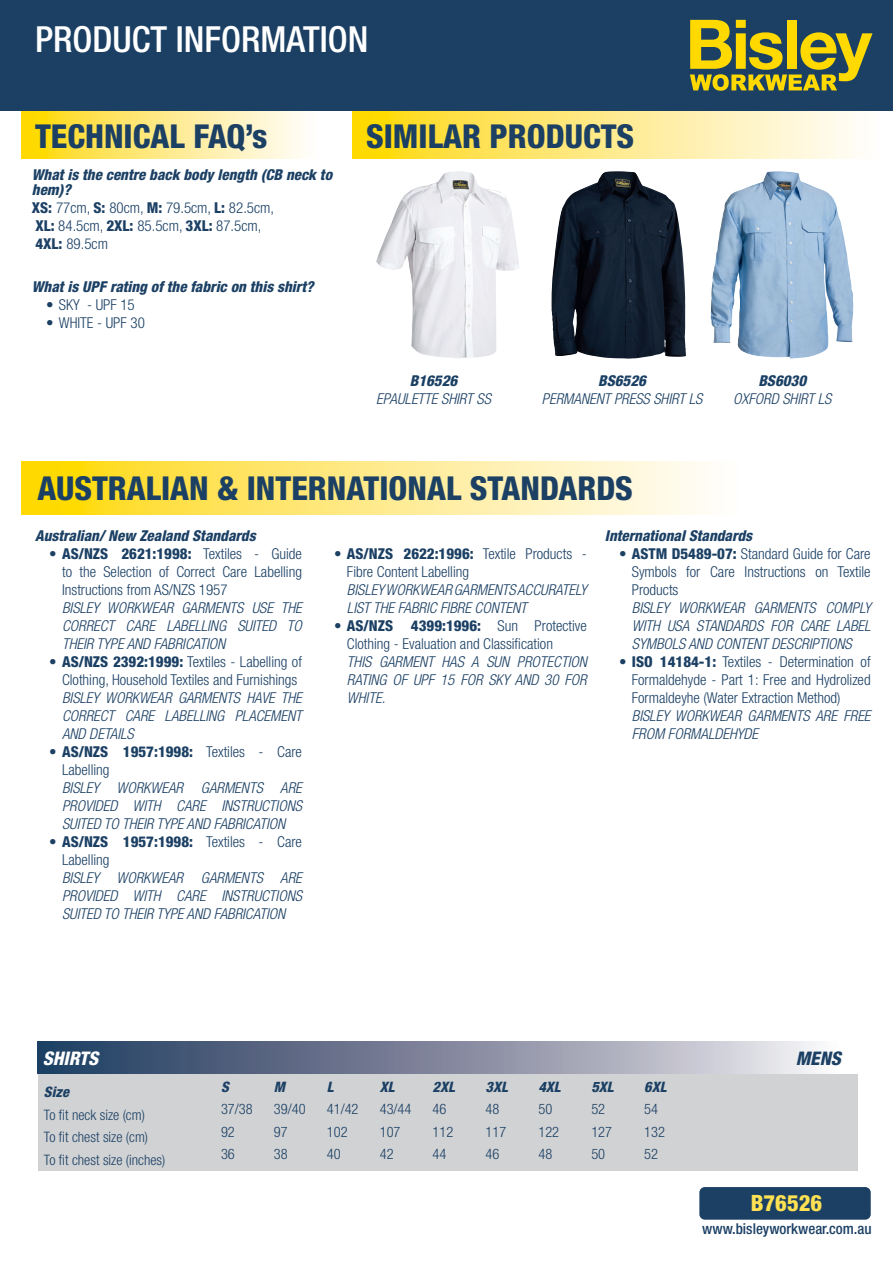
<style>
.page{position:relative;width:893px;height:1263px;background:#fff}
.page>*{position:absolute;margin:0;border:0;box-sizing:border-box;transform-origin:0 0}
.t1{font:300 condensed 36px "Helvetica Neue";color:#fff}
.t2{font:800 condensed 33px "Helvetica Neue";color:#1b4064}
.t3{font:800 condensed 22.5px "Helvetica Neue";color:#ffe152}
.t4{font:italic 800 condensed 18.75px "Helvetica Neue";color:#fff}
.t5{font:italic 800 condensed 18.75px "Helvetica Neue";color:#1b4064}
.t6{font:300 condensed 15px/18px "Helvetica Neue";color:#1b4064}
.t7{font:italic 300 condensed 15px/18px "Helvetica Neue";color:#1b4064;text-align:justify}
.t8{font:italic 800 condensed 15px/15px "Helvetica Neue";color:#1b4064}
.t9{font:500 condensed 15px "Helvetica Neue";color:#1b4064}
.t10{font:300 condensed 14.4px/22.5px "Helvetica Neue";color:#1b4064}
.t11{font:italic 800 condensed 14.4px "Helvetica Neue";color:#1b4064}
.s1{font-weight:800}
.s2{font-weight:800;font-style:italic}
</style>
<div class="page">
<div style="left:699px;top:1187px;width:172px;height:33px;background:#1b4064;border-radius:6px"></div>
<svg style="left:21px;top:110px;width:331px;height:48px"></svg>
<svg style="left:352px;top:110px;width:541px;height:49px;background:#fae78c"></svg>
<svg style="left:21px;top:462px;width:685px;height:52px;background:#ffe982"></svg>
<div style="left:0;top:0;width:893px;height:110px;background:#1b4064"></div>
<svg style="left:690px;top:20px;width:182px;height:71px"></svg>
<div style="left:38px;top:1074px;width:819px;height:97px;background:#d1d2d4"></div>
<svg style="left:38px;top:1041px;width:778px;height:33px;background:#818aa0"></svg>
<img style="left:376px;top:171px;width:143px;height:188px">
<img style="left:551px;top:171px;width:135px;height:188px">
<img style="left:711px;top:172px;width:117px;height:187px">
<p class="t1" style="left:35px;top:19px;width:319px">PRODUCT INFORMATION</p>
<p class="t2" style="left:35px;top:115px;width:234px">TECHNICAL FAQ’s</p>
<p class="t2" style="left:366px;top:116px;width:270px">SIMILAR PRODUCTS</p>
<p class="t8" style="left:32px;top:167px;width:302px">What is the centre back body length (CB neck to hem)?</p>
<p class="t6" style="left:32px;top:198px;width:244px"><span class="s1">XS:</span> 77cm, <span class="s1">S:</span> 80cm, <span class="s1">M:</span> 79.5cm, <span class="s1">L:</span> 82.5cm,</p>
<p class="t6" style="left:35px;top:216px;width:227px"><span class="s1">XL:</span> 84.5cm, <span class="s1">2XL:</span> 85.5cm, <span class="s1">3XL:</span> 87.5cm,</p>
<p class="t6" style="left:35px;top:234px;width:74px"><span class="s1">4XL:</span> 89.5cm</p>
<p class="t8" style="left:32px;top:279px;width:283px">What is UPF rating of the fabric on this shirt?</p>
<p class="t6" style="left:46px;top:295px;width:90px">• SKY - UPF 15</p>
<p class="t6" style="left:46px;top:313px;width:100px">• WHITE - UPF 30</p>
<p class="t8" style="left:410px;top:373px;width:49px">B16526</p>
<p class="t7" style="left:376px;top:390px;width:116px">EPAULETTE SHIRT SS</p>
<p class="t8" style="left:598px;top:373px;width:49px">BS6526</p>
<p class="t7" style="left:542px;top:390px;width:162px">PERMANENT PRESS SHIRT LS</p>
<p class="t2" style="left:38px;top:468px;width:597px">AUSTRALIAN &amp; INTERNATIONAL STANDARDS</p>
<p class="t8" style="left:758px;top:373px;width:49px">BS6030</p>
<p class="t7" style="left:733px;top:390px;width:99px">OXFORD SHIRT LS</p>
<p class="t8" style="left:35px;top:528px;width:222px">Australian/ New Zealand Standards</p>
<p class="t6" style="left:62px;top:545px;width:241px;text-align:justify;text-indent:-13px"><span class="s1">• AS/NZS 2621:1998:</span> Textiles - Guide to the Selection of Correct Care Labelling Instructions from AS/NZS 1957</p>
<p class="t7" style="left:62px;top:599px;width:241px">BISLEY WORKWEAR GARMENTS USE THE CORRECT CARE LABELLING SUITED TO THEIR TYPE AND FABRICATION</p>
<p class="t6" style="left:49px;top:653px;width:254px;text-align:center"><span class="s1">• AS/NZS 2392:1999:</span> Textiles - Labelling of<br>Clothing, Household Textiles and Furnishings</p>
<p class="t7" style="left:62px;top:689px;width:241px">BISLEY WORKWEAR GARMENTS HAVE THE CORRECT CARE LABELLING PLACEMENT AND DETAILS</p>
<p class="t6" style="left:62px;top:743px;width:241px;text-indent:-13px"><span class="s1">• AS/NZS 1957:1998:</span> Textiles - Care<br>Labelling</p>
<p class="t7" style="left:62px;top:779px;width:241px">BISLEY WORKWEAR GARMENTS ARE PROVIDED WITH CARE INSTRUCTIONS SUITED TO THEIR TYPE AND FABRICATION</p>
<p class="t6" style="left:62px;top:833px;width:241px;text-indent:-13px"><span class="s1">• AS/NZS 1957:1998:</span> Textiles - Care<br>Labelling</p>
<p class="t7" style="left:62px;top:869px;width:241px">BISLEY WORKWEAR GARMENTS ARE PROVIDED WITH CARE INSTRUCTIONS SUITED TO THEIR TYPE AND FABRICATION</p>
<p class="t6" style="left:347px;top:545px;width:241px;text-indent:-13px"><span class="s1">• AS/NZS 2622:1996:</span> Textile Products -<br>Fibre Content Labelling</p>
<p class="t7" style="left:347px;top:581px;width:241px">BISLEY WORKWEAR GARMENTS ACCURATELY<br>LIST THE FABRIC FIBRE CONTENT</p>
<p class="t6" style="left:347px;top:617px;width:241px;text-indent:-13px"><span class="s1">• AS/NZS 4399:1996:</span> Sun Protective<br>Clothing - Evaluation and Classification</p>
<p class="t7" style="left:347px;top:653px;width:241px">THIS GARMENT HAS A SUN PROTECTION RATING OF UPF 15 FOR SKY AND 30 FOR WHITE.</p>
<p class="t8" style="left:605px;top:528px;width:149px">International Standards</p>
<p class="t6" style="left:632px;top:545px;width:240px;text-align:justify;text-indent:-13px"><span class="s1">• ASTM D5489-07:</span> Standard Guide for Care Symbols for Care Instructions on Textile Products</p>
<p class="t7" style="left:632px;top:599px;width:240px">BISLEY WORKWEAR GARMENTS COMPLY WITH USA STANDARDS FOR CARE LABEL SYMBOLS AND CONTENT DESCRIPTIONS</p>
<p class="t6" style="left:632px;top:653px;width:240px;text-align:justify;text-indent:-13px"><span class="s1">• ISO 14184-1:</span> Textiles - Determination of Formaldehyde - Part 1: Free and Hydrolized Formaldeyhe (Water Extraction Method)</p>
<p class="t7" style="left:632px;top:707px;width:240px">BISLEY WORKWEAR GARMENTS ARE FREE<br>FROM FORMALDEHYDE</p>
<p class="t4" style="left:43px;top:1046px;width:57px">SHIRTS</p>
<p class="t5" style="left:796px;top:1046px;width:47px">MENS</p>
<p class="t11" style="left:44px;top:1083px;width:27px">Size</p>
<p class="t10" style="left:44px;top:1103px;width:102px">To fit neck size (cm)</p>
<p class="t10" style="left:44px;top:1126px;width:106px">To fit chest size (cm)</p>
<p class="t10" style="left:44px;top:1148px;width:123px">To fit chest size (inches)</p>
<p class="t10" style="left:221px;top:1075px;width:33px"><span class="s2">S<br></span>37/38<br>92<br>36</p>
<p class="t10" style="left:274px;top:1075px;width:33px"><span class="s2">M<br></span>39/40<br>97<br>38</p>
<p class="t10" style="left:327px;top:1075px;width:33px"><span class="s2">L<br></span>41/42<br>102<br>40</p>
<p class="t10" style="left:380px;top:1075px;width:33px"><span class="s2">XL<br></span>43/44<br>107<br>42</p>
<p class="t10" style="left:433px;top:1075px;width:24px"><span class="s2">2XL<br></span>46<br>112<br>44</p>
<p class="t10" style="left:486px;top:1075px;width:24px"><span class="s2">3XL<br></span>48<br>117<br>46</p>
<p class="t10" style="left:538px;top:1075px;width:24px"><span class="s2">4XL<br></span>50<br>122<br>48</p>
<p class="t10" style="left:591px;top:1075px;width:24px"><span class="s2">5XL<br></span>52<br>127<br>50</p>
<p class="t10" style="left:644px;top:1075px;width:24px"><span class="s2">6XL<br></span>54<br>132<br>52</p>
<p class="t3" style="left:751px;top:1189px;width:73px">B76526</p>
<p class="t9" style="left:702px;top:1219px;width:171px">www.bisleyworkwear.com.au</p>
</div>
